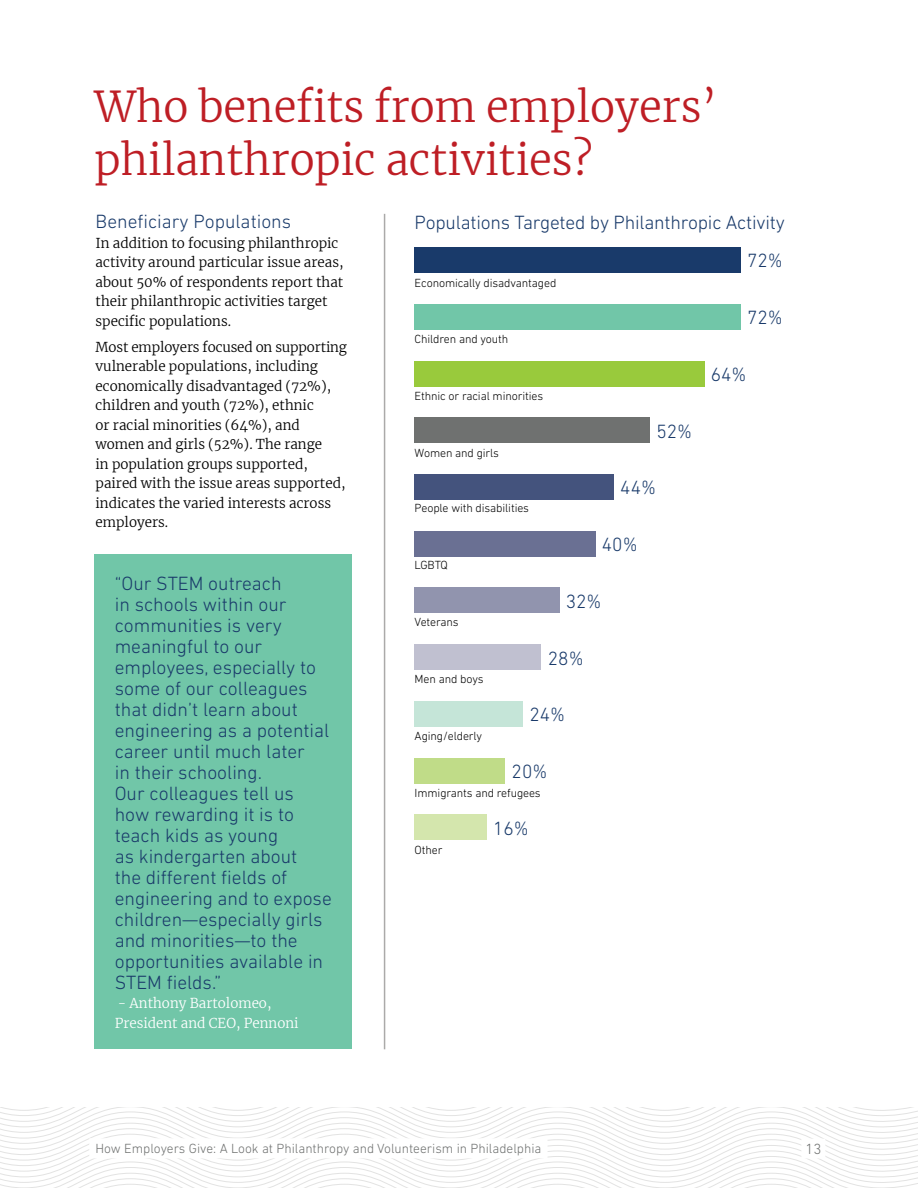
<style>
.page{position:relative;width:918px;height:1188px;background:#fff}
.page>*{position:absolute;margin:0;border:0;box-sizing:border-box;transform-origin:0 0}
.t1{font:300 42px/52.5px "Merriweather";color:#be1e25}
.t2{font:300 19.5px/21px "DIN Next LT Pro";color:#193a6a}
.t3{font:300 15px "DIN Next LT Pro";color:#6f7170}
.t4{font:300 13.5px/19.5px "Merriweather";color:#000}
.t5{font:300 13.5px "DIN Next LT Pro";color:#6f7170}
.t6{font:300 13.5px/19.5px "Merriweather";color:#fff}
.t7{font:300 12px "DIN Next LT Pro";letter-spacing:-.01em;color:#000}
</style>
<div class="page">
<hr style="left:384px;top:214px;width:1px;height:835px;background:#abaaa9">
<div style="left:414px;top:701px;width:109px;height:26px;background:#c5e5d8"></div>
<div style="left:414px;top:815px;width:73px;height:25px;background:#d4e6ad"></div>
<div style="left:414px;top:758px;width:91px;height:25px;background:#c0dc88"></div>
<div style="left:414px;top:644px;width:127px;height:26px;background:#c0c0d0"></div>
<div style="left:414px;top:588px;width:145px;height:25px;background:#9194ae"></div>
<div style="left:414px;top:531px;width:181px;height:25px;background:#6a7093"></div>
<div style="left:414px;top:474px;width:199px;height:26px;background:#44537d"></div>
<div style="left:414px;top:418px;width:236px;height:25px;background:#6f7170"></div>
<div style="left:414px;top:361px;width:290px;height:25px;background:#99ca3c"></div>
<div style="left:414px;top:304px;width:326px;height:26px;background:#71c6a8"></div>
<div style="left:414px;top:247px;width:326px;height:26px;background:#193a6a"></div>
<div style="left:94px;top:555px;width:258px;height:494px;background:#71c6a8"></div>
<svg style="left:0;top:1107px;width:918px;height:81px"></svg>
<div style="left:802px;top:1139px;width:23px;height:19px;background:#fff"></div>
<div style="left:90px;top:1139px;width:457px;height:19px;background:#fff"></div>
<h1 class="t1" style="left:94px;top:80px;width:624px">Who benefits from employers’ philanthropic activities?</h1>
<p class="t2" style="left:415px;top:211px;width:372px">Populations Targeted by Philanthropic Activity</p>
<p class="t2" style="left:96px;top:211px;width:197px">Beneficiary Populations</p>
<p class="t4" style="left:96px;top:233px;width:249px">In addition to focusing philanthropic activity around particular issue areas, about 50% of respondents report that their philanthropic activities target specific populations.</p>
<p class="t4" style="left:96px;top:337px;width:253px">Most employers focused on supporting vulnerable populations, including economically disadvantaged (72%), children and youth (72%), ethnic<br>or racial minorities (64%), and women and girls (52%). The range<br>in population groups supported, paired with the issue areas supported, indicates the varied interests across employers.</p>
<p class="t2" style="left:747px;top:250px;width:37px">72%</p>
<p class="t7" style="left:415px;top:276px;width:143px">Economically disadvantaged</p>
<p class="t2" style="left:747px;top:307px;width:37px">72%</p>
<p class="t7" style="left:415px;top:332px;width:95px">Children and youth</p>
<p class="t2" style="left:711px;top:363px;width:37px">64%</p>
<p class="t7" style="left:415px;top:389px;width:130px">Ethnic or racial minorities</p>
<p class="t2" style="left:656px;top:420px;width:37px">52%</p>
<p class="t7" style="left:415px;top:446px;width:86px">Women and girls</p>
<p class="t2" style="left:620px;top:477px;width:37px">44%</p>
<p class="t7" style="left:415px;top:502px;width:116px">People with disabilities</p>
<p class="t2" style="left:115px;top:572px;width:219px">“Our STEM outreach<br>in schools within our communities is very meaningful to our employees, especially to some of our colleagues that didn’t learn about engineering as a potential career until much later<br>in their schooling.<br>Our colleagues tell us how rewarding it is to teach kids as young<br>as kindergarten about<br>the different fields of engineering and to expose children—especially girls and minorities—to the opportunities available in<br>STEM fields.”</p>
<p class="t6" style="left:115px;top:993px;width:185px">- Anthony Bartolomeo,<br>President and CEO, Pennoni</p>
<p class="t7" style="left:415px;top:558px;width:35px">LGBTQ</p>
<p class="t7" style="left:415px;top:615px;width:46px">Veterans</p>
<p class="t7" style="left:415px;top:672px;width:70px">Men and boys</p>
<p class="t7" style="left:415px;top:729px;width:69px">Aging/elderly</p>
<p class="t2" style="left:602px;top:534px;width:37px">40%</p>
<p class="t2" style="left:566px;top:590px;width:37px">32%</p>
<p class="t2" style="left:548px;top:647px;width:37px">28%</p>
<p class="t2" style="left:529px;top:704px;width:37px">24%</p>
<p class="t2" style="left:512px;top:761px;width:37px">20%</p>
<p class="t7" style="left:415px;top:786px;width:128px">Immigrants and refugees</p>
<p class="t7" style="left:415px;top:843px;width:29px">Other</p>
<p class="t2" style="left:493px;top:817px;width:37px">16%</p>
<p class="t5" style="left:95px;top:1141px;width:448px">How Employers Give: A Look at Philanthropy and Volunteerism in Philadelphia</p>
<p class="t3" style="left:805px;top:1140px;width:17px">13</p>
</div>
